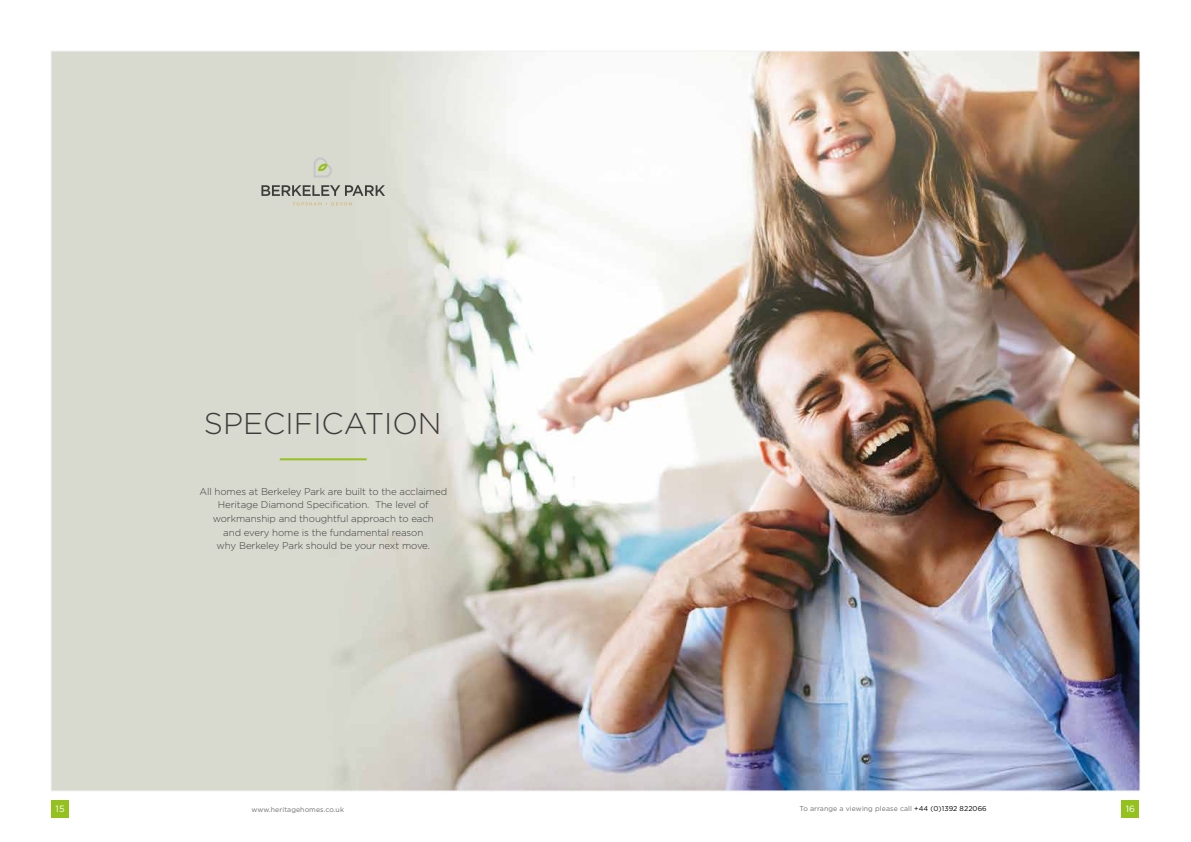
<style>
.page{position:relative;width:1191px;height:842px;background:#fff}
.page>*{position:absolute;margin:0;border:0;box-sizing:border-box;transform-origin:0 0}
.t1{font:300 30px "Gotham";color:#3c3c3b}
.t2{font:300 9.7px/13.6px "Gotham HTF";letter-spacing:-.01em;color:#3c3c3b;text-align:center}
.t3{font:9.1px "Gotham";color:#fff}
.t4{font:7px "Gotham";letter-spacing:.01em;color:#706f6f}
.s1{color:#000}
</style>
<div class="page">
<img style="left:53px;top:53px;width:1085px;height:736px">
<div style="left:52px;top:800px;width:17px;height:18px;background:#95c11f"></div>
<div style="left:1121px;top:801px;width:18px;height:17px;background:#95c11f"></div>
<hr style="left:280px;top:458px;width:87px;height:2px;background:#95c11f">
<svg style="left:313px;top:157px;width:20px;height:21px"></svg>
<svg style="left:261px;top:185px;width:124px;height:11px"></svg>
<svg style="left:293px;top:202px;width:59px;height:3px"></svg>
<h1 class="t1" style="left:204px;top:404px;width:239px">SPECIFICATION</h1>
<p class="t2" style="left:199px;top:484px;width:249px">All homes at Berkeley Park are built to the acclaimed Heritage Diamond Specification. The level of workmanship and thoughtful approach to each<br>and every home is the fundamental reason<br>why Berkeley Park should be your next move.</p>
<p class="t3" style="left:56px;top:803px;width:10px">15</p>
<p class="t4" style="left:251px;top:805px;width:94px">www.heritagehomes.co.uk</p>
<p class="t4" style="left:799px;top:804px;width:189px">To arrange a viewing please call <span class="s1">+44 (0)1392 822066</span></p>
<p class="t3" style="left:1125px;top:803px;width:11px">16</p>
</div>
